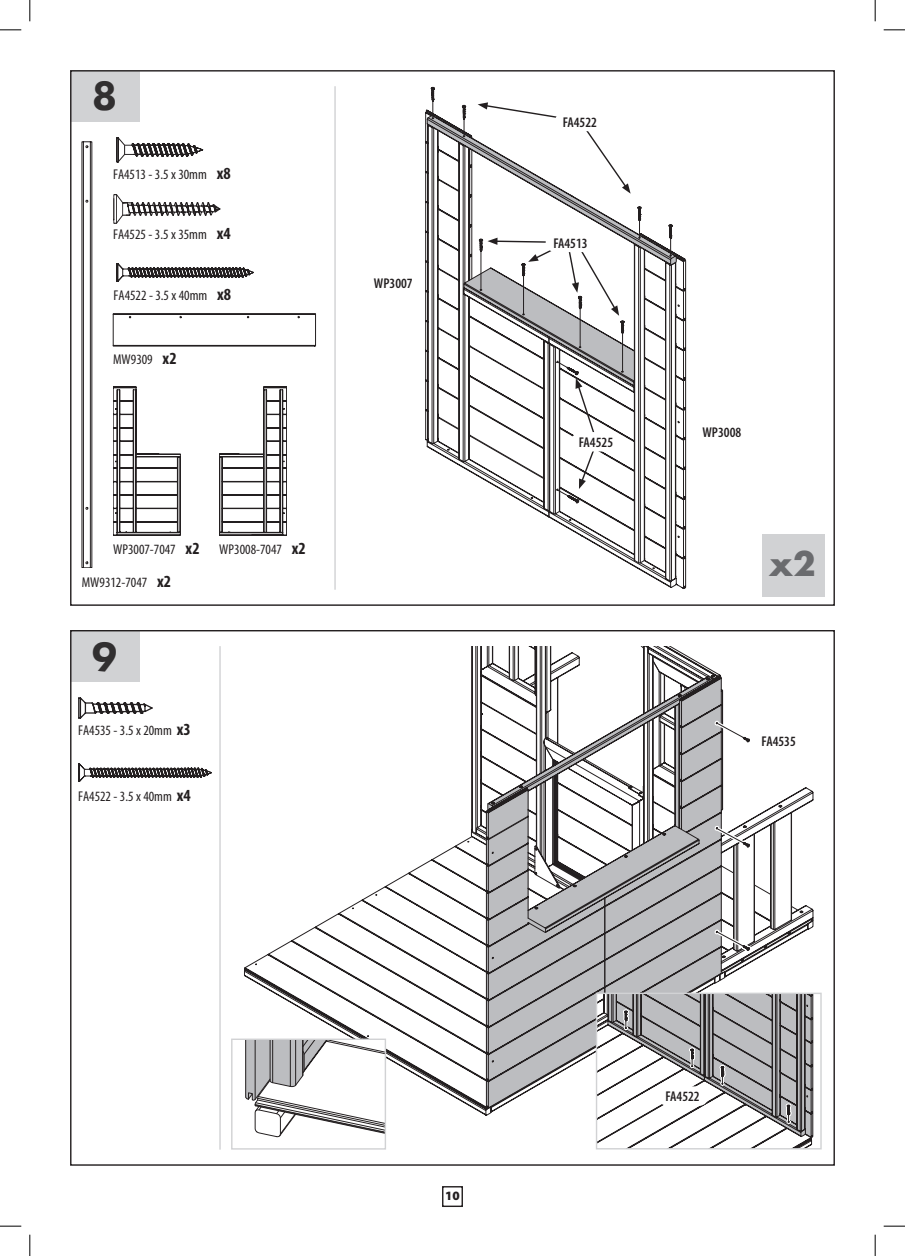
<style>
.page{position:relative;width:905px;height:1256px;background:#fff}
.page>*{position:absolute;margin:0;border:0;box-sizing:border-box;transform-origin:0 0}
.t1{font:800 42.6px "Futura PT";color:#312f30}
.t2{font:700 37.4px "Futura PT";color:#6a6b6e}
._002_-_Contents_Parts_Description__10_11_{font:condensed 14.2px "Myriad Pro";color:#231f20}
.t3{font:600 condensed 14.2px "Myriad Pro";color:#231f20}
.t4{font:900 12.8px "Myriad Pro";color:#231f20}
.s1{font-weight:700;font-size:17px}
</style>
<div class="page">
<div style="left:442px;top:1185px;width:21px;height:21px;border:1px solid #231f20"></div>
<hr style="left:334px;top:86px;width:2px;height:503px;background:#d1d2d4">
<hr style="left:219px;top:646px;width:2px;height:503px;background:#d1d2d4">
<svg style="left:628px;top:563px;width:59px;height:26px"></svg>
<svg style="left:567px;top:257px;width:120px;height:306px"></svg>
<svg style="left:244px;top:841px;width:255px;height:274px"></svg>
<svg style="left:463px;top:646px;width:218px;height:462px"></svg>
<svg style="left:466px;top:646px;width:199px;height:244px"></svg>
<svg style="left:487px;top:652px;width:237px;height:398px"></svg>
<div style="left:232px;top:1039px;width:153px;height:109px;background:#fff"></div>
<svg style="left:245px;top:1040px;width:139px;height:98px"></svg>
<div style="left:231px;top:1038px;width:155px;height:111px;border:1px solid #d1d2d4"></div>
<svg style="left:534px;top:695px;width:280px;height:452px"></svg>
<div style="left:596px;top:992px;width:226px;height:157px;border:1px solid #d1d2d4"></div>
<svg style="left:78px;top:697px;width:75px;height:21px"></svg>
<div style="left:658px;top:1086px;width:51px;height:19px;background:#fff;border-radius:10px"></div>
<div style="left:70px;top:70px;width:69px;height:51px;background:#d1d2d4"></div>
<div style="left:70px;top:630px;width:69px;height:52px;background:#d1d2d4"></div>
<div style="left:762px;top:534px;width:63px;height:62px;background:#d1d2d4"></div>
<svg style="left:425px;top:86px;width:258px;height:442px"></svg>
<div style="left:571px;top:432px;width:51px;height:19px;background:#fff;border-radius:10px"></div>
<svg style="left:113px;top:313px;width:203px;height:33px"></svg>
<svg style="left:82px;top:142px;width:10px;height:426px"></svg>
<svg style="left:113px;top:387px;width:67px;height:148px"></svg>
<svg style="left:219px;top:387px;width:68px;height:148px"></svg>
<svg style="left:116px;top:137px;width:88px;height:26px"></svg>
<svg style="left:113px;top:194px;width:141px;height:88px"></svg>
<svg style="left:78px;top:763px;width:134px;height:18px"></svg>
<div style="left:754px;top:731px;width:51px;height:19px;background:#fff;border-radius:10px"></div>
<svg style="left:0;top:29px;width:21px;height:1px"></svg>
<svg style="left:884px;top:29px;width:21px;height:1px"></svg>
<svg style="left:0;top:1225px;width:21px;height:1px"></svg>
<svg style="left:884px;top:1225px;width:21px;height:1px"></svg>
<svg style="left:29px;top:0;width:1px;height:21px"></svg>
<svg style="left:29px;top:1234px;width:1px;height:21px"></svg>
<svg style="left:875px;top:0;width:1px;height:21px"></svg>
<svg style="left:875px;top:1234px;width:1px;height:21px"></svg>
<p class="t1" style="left:92px;top:69px;width:27px">8</p>
<p class="_002_-_Contents_Parts_Description__10_11_" style="left:113px;top:165px;width:119px">FA4513 - 3.5 x 30mm <span class="s1">x8</span></p>
<p class="_002_-_Contents_Parts_Description__10_11_" style="left:113px;top:226px;width:119px">FA4525 - 3.5 x 35mm <span class="s1">x4</span></p>
<p class="_002_-_Contents_Parts_Description__10_11_" style="left:114px;top:287px;width:119px">FA4522 - 3.5 x 40mm <span class="s1">x8</span></p>
<p class="_002_-_Contents_Parts_Description__10_11_" style="left:113px;top:350px;width:65px">MW9309 <span class="s1">x2</span></p>
<p class="t3" style="left:374px;top:275px;width:40px">WP3007</p>
<p class="_002_-_Contents_Parts_Description__10_11_" style="left:113px;top:541px;width:88px">WP3007-7047 <span class="s1">x2</span></p>
<p class="_002_-_Contents_Parts_Description__10_11_" style="left:219px;top:541px;width:88px">WP3008-7047 <span class="s1">x2</span></p>
<p class="_002_-_Contents_Parts_Description__10_11_" style="left:82px;top:573px;width:91px">MW9312-7047 <span class="s1">x2</span></p>
<p class="t1" style="left:92px;top:629px;width:27px">9</p>
<p class="_002_-_Contents_Parts_Description__10_11_" style="left:78px;top:721px;width:114px">FA4535 - 3.5 x 20mm <span class="s1">x3</span></p>
<p class="_002_-_Contents_Parts_Description__10_11_" style="left:78px;top:787px;width:114px">FA4522 - 3.5 x 40mm <span class="s1">x4</span></p>
<p class="t3" style="left:563px;top:113px;width:36px">FA4522</p>
<p class="t3" style="left:553px;top:234px;width:36px">FA4513</p>
<p class="t3" style="left:579px;top:433px;width:36px">FA4525</p>
<p class="t3" style="left:702px;top:424px;width:40px">WP3008</p>
<p class="t2" style="left:769px;top:539px;width:48px">x2</p>
<p class="t3" style="left:762px;top:733px;width:36px">FA4535</p>
<p class="t4" style="left:445px;top:1187px;width:16px">10</p>
<p class="t3" style="left:665px;top:1087px;width:36px">FA4522</p>
</div>
